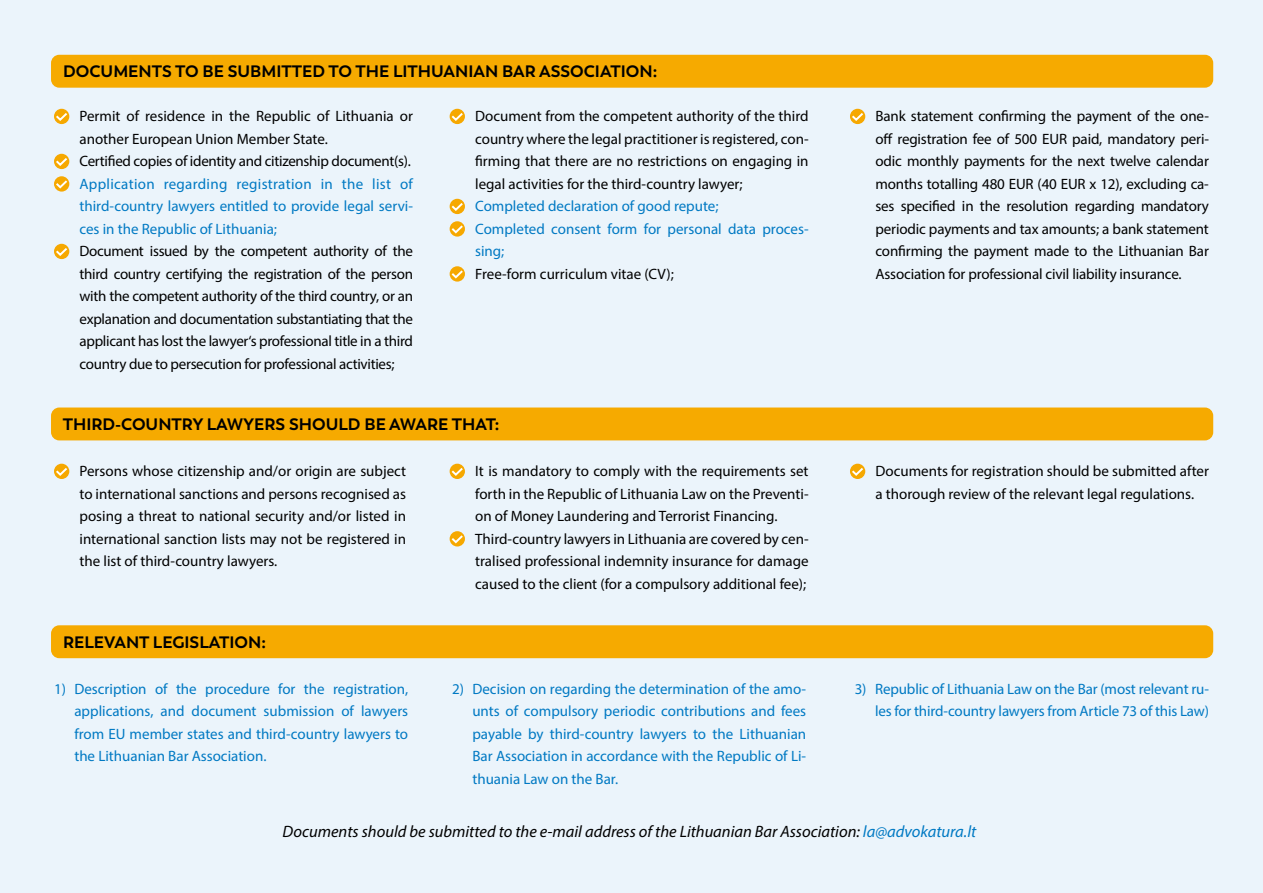
<style>
.page{position:relative;width:1263px;height:893px;background:#ebf4fb}
.page>*{position:absolute;margin:0;border:0;box-sizing:border-box;transform-origin:0 0}
.t1{font:700 16.5px "Trenda";color:#000}
.t2{font:italic 16.5px "Myriad Pro";color:#000}
.t3{font:15px/22.5px "Myriad Pro";color:#000;text-align:justify}
.t4{font:15px/22.5px "Myriad Pro";color:#0079c3;text-align:justify}
.s1{color:#0079c3}
</style>
<div class="page">
<div style="left:54px;top:109px;width:15px;height:15px;background:#f6a800;border-radius:50%"></div>
<svg style="left:54px;top:111px;width:15px;height:11px"></svg>
<div style="left:54px;top:154px;width:15px;height:15px;background:#f6a800;border-radius:50%"></div>
<svg style="left:54px;top:156px;width:15px;height:11px"></svg>
<svg style="left:54px;top:176px;width:15px;height:16px"></svg>
<svg style="left:54px;top:178px;width:15px;height:12px"></svg>
<div style="left:54px;top:244px;width:15px;height:15px;background:#f6a800;border-radius:50%"></div>
<svg style="left:54px;top:246px;width:15px;height:11px"></svg>
<div style="left:450px;top:109px;width:15px;height:15px;background:#f6a800;border-radius:50%"></div>
<svg style="left:449px;top:111px;width:16px;height:11px"></svg>
<div style="left:450px;top:199px;width:15px;height:15px;background:#f6a800;border-radius:50%"></div>
<svg style="left:449px;top:201px;width:16px;height:11px"></svg>
<svg style="left:450px;top:221px;width:15px;height:16px"></svg>
<svg style="left:449px;top:223px;width:16px;height:12px"></svg>
<svg style="left:450px;top:266px;width:15px;height:16px"></svg>
<svg style="left:449px;top:268px;width:16px;height:12px"></svg>
<div style="left:850px;top:109px;width:15px;height:15px;background:#f6a800;border-radius:50%"></div>
<svg style="left:850px;top:111px;width:15px;height:11px"></svg>
<div style="left:51px;top:55px;width:1162px;height:33px;background:#f6aa00;border-radius:8px"></div>
<div style="left:51px;top:407px;width:1162px;height:33px;background:#f6aa00;border-radius:8px"></div>
<div style="left:54px;top:464px;width:15px;height:15px;background:#f6a800;border-radius:50%"></div>
<svg style="left:54px;top:466px;width:15px;height:11px"></svg>
<svg style="left:450px;top:464px;width:15px;height:15px"></svg>
<svg style="left:449px;top:466px;width:16px;height:11px"></svg>
<svg style="left:450px;top:531px;width:15px;height:15px"></svg>
<svg style="left:449px;top:533px;width:16px;height:12px"></svg>
<div style="left:850px;top:464px;width:15px;height:15px;background:#f6a800;border-radius:50%"></div>
<svg style="left:850px;top:466px;width:15px;height:11px"></svg>
<div style="left:51px;top:625px;width:1162px;height:33px;background:#f6aa00;border-radius:8px"></div>
<p class="t1" style="left:63px;top:61px;width:596px">DOCUMENTS TO BE SUBMITTED TO THE LITHUANIAN BAR ASSOCIATION:</p>
<p class="t3" style="left:80px;top:105px;width:335px;text-align:left">Permit of residence in the Republic of Lithuania or another European Union Member State.<br>Certified copies of identity and citizenship document(s).</p>
<p class="t4" style="left:80px;top:172px;width:335px">Application regarding registration in the list of third-country lawyers entitled to provide legal servi&shy;ces in the Republic of Lithuania;</p>
<p class="t3" style="left:80px;top:240px;width:335px">Document issued by the competent authority of the third country certifying the registration of the person with the competent authority of the third country, or an explanation and documentation substantiating that the applicant has lost the lawyer‘s professional title in a third country due to persecution for professional activities;</p>
<p class="t3" style="left:475px;top:105px;width:335px">Document from the competent authority of the third country where the legal practitioner is registered, con&shy;firming that there are no restrictions on engaging in legal activities for the third-country lawyer;</p>
<p class="t4" style="left:475px;top:195px;width:335px;text-align:left">Completed declaration of good repute;<br>Completed consent form for personal data proces&shy;sing;</p>
<p class="t3" style="left:475px;top:262px;width:200px">Free-form curriculum vitae (CV);</p>
<p class="t3" style="left:875px;top:105px;width:335px">Bank statement confirming the payment of the one&shy;off registration fee of 500 EUR paid, mandatory peri&shy;odic monthly payments for the next twelve calendar months totalling 480 EUR (40 EUR x 12), excluding ca&shy;ses specified in the resolution regarding mandatory periodic payments and tax amounts; a bank statement confirming the payment made to the Lithuanian Bar Association for professional civil liability insurance.</p>
<p class="t1" style="left:63px;top:414px;width:438px">THIRD-COUNTRY LAWYERS SHOULD BE AWARE THAT:</p>
<p class="t3" style="left:80px;top:459px;width:328px">Persons whose citizenship and/or origin are subject to international sanctions and persons recognised as posing a threat to national security and/or listed in international sanction lists may not be registered in the list of third-country lawyers.</p>
<p class="t3" style="left:475px;top:459px;width:335px;text-align:left">It is mandatory to comply with the requirements set forth in the Republic of Lithuania Law on the Preventi&shy;on of Money Laundering and Terrorist Financing.<br>Third-country lawyers in Lithuania are covered by cen&shy;tralised professional indemnity insurance for damage caused to the client (for a compulsory additional fee);</p>
<p class="t3" style="left:875px;top:459px;width:335px">Documents for registration should be submitted after a thorough review of the relevant legal regulations.</p>
<p class="t1" style="left:63px;top:631px;width:204px">RELEVANT LEGISLATION:</p>
<p class="t4" style="left:74px;top:677px;width:335px;text-indent:-20px">1) Description of the procedure for the registration, applications, and document submission of lawyers from EU member states and third-country lawyers to the Lithuanian Bar Association.</p>
<p class="t4" style="left:472px;top:677px;width:335px;text-indent:-20px">2) Decision on regarding the determination of the amo&shy;unts of compulsory periodic contributions and fees payable by third-country lawyers to the Lithuanian Bar Association in accordance with the Republic of Li&shy;thuania Law on the Bar.</p>
<p class="t4" style="left:855px;top:677px;width:356px;text-align:right">3) Republic of Lithuania Law on the Bar (most relevant ru&shy;les for third-country lawyers from Article 73 of this Law)</p>
<p class="t2" style="left:283px;top:822px;width:695px">Documents should be submitted to the e-mail address of the Lithuanian Bar Association: <span class="s1">la@advokatura.lt</span></p>
</div>
